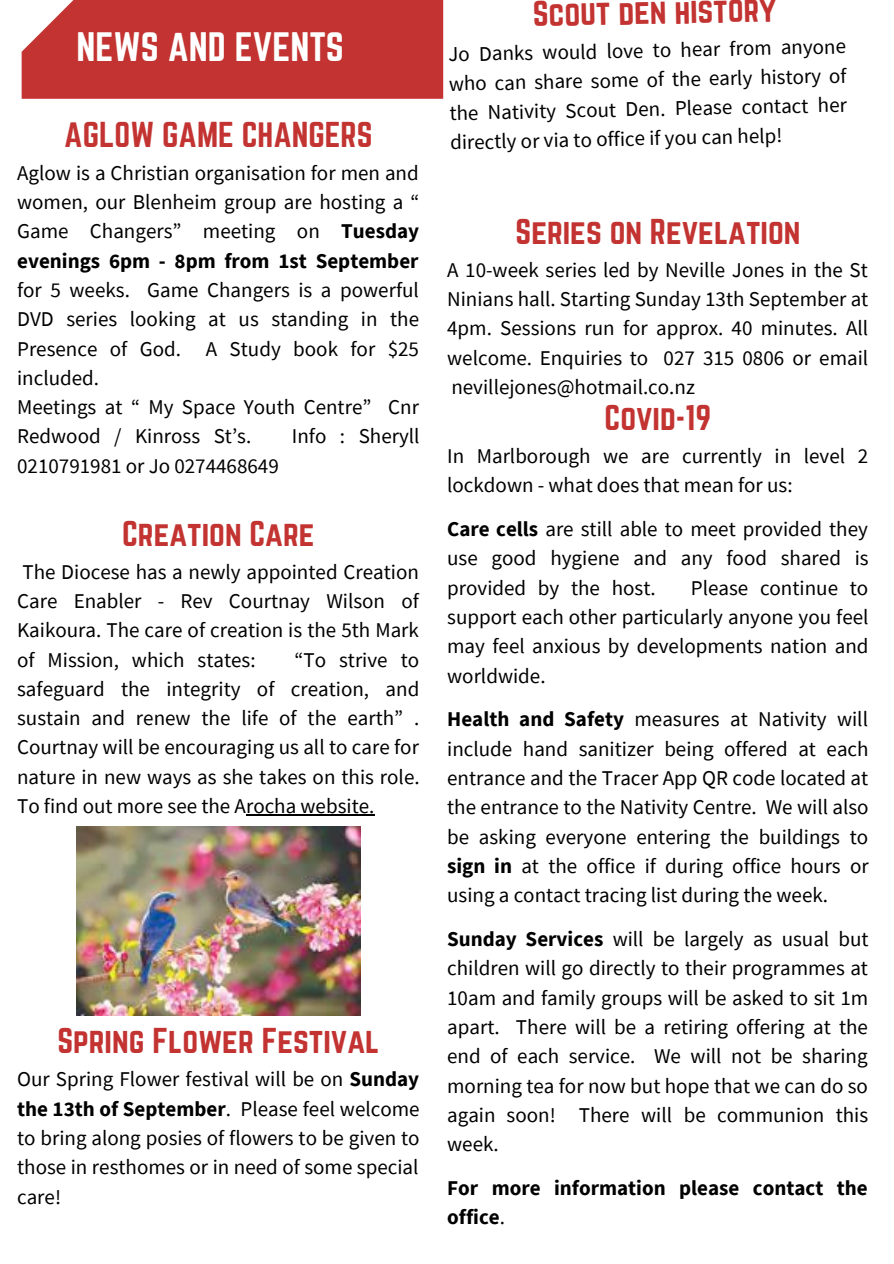
<style>
.page{position:relative;width:894px;height:1264px;background:#fff}
.page>*{position:absolute;margin:0;border:0;box-sizing:border-box;transform-origin:0 0}
.t1{font:36px "Norwester";color:#fff}
.t2{font:31.5px "Norwester";color:#c23331}
.t3{font:21px/29.2px "Source Sans Pro";color:#000;text-align:justify}
.t4{font:700 21px/29.2px "Source Sans Pro";color:#000}
.s1{font-weight:700}
.s2{font-weight:400}
</style>
<div class="page">
<div style="left:22px;top:0;width:421px;height:99px;background:#c23331"></div>
<hr style="left:246px;top:814px;width:128px;height:1px;background:#000">
<img style="left:76px;top:826px;width:284px;height:189px">
<h1 class="t1" style="left:76px;top:30px;width:269px">NEWS AND EVENTS</h1>
<h2 class="t2" style="left:64px;top:119px;width:310px">AGLOW GAME CHANGERS</h2>
<p class="t3" style="left:17px;top:158px;width:404px">Aglow is a Christian organisation for men and women, our Blenheim group are hosting a “ Game Changers” meeting on <span class="s1">Tuesday evenings 6pm - 8pm from 1st September</span></p>
<p class="t3" style="left:17px;top:275px;width:403px;text-align:left">for 5 weeks. Game Changers is a powerful<br>DVD series looking at us standing in the<br>Presence of God. A Study book for $25 included.<br>Meetings at “ My Space Youth Centre” Cnr<br>Redwood / Kinross St’s.</p>
<p class="t3" style="left:292px;top:421px;width:129px">Info : Sheryll</p>
<p class="t3" style="left:17px;top:450px;width:263px">0210791981 or Jo 0274468649</p>
<h2 class="t2" style="left:122px;top:518px;width:194px">Creation Care</h2>
<p class="t3" style="left:17px;top:556px;width:403px">The Diocese has a newly appointed Creation Care Enabler - Rev Courtnay Wilson of Kaikoura. The care of creation is the 5th Mark of Mission, which states:</p>
<p class="t3" style="left:17px;top:644px;width:404px;text-indent:277px">“To strive to safeguard the integrity of creation, and sustain and renew the life of the earth” .<br>Courtnay will be encouraging us all to care for nature in new ways as she takes on this role.<br>To find out more see the Arocha website.</p>
<h2 class="t2" style="left:57px;top:1025px;width:323px">Spring Flower Festival</h2>
<p class="t3" style="left:17px;top:1064px;width:404px">Our Spring Flower festival will be on <span class="s1">Sunday the 13th of September</span>. Please feel welcome to bring along posies of flowers to be given to those in resthomes or in need of some special care!</p>
<h2 class="t2" style="left:532px;top:-1px;width:244px;rotate:-1deg">Scout den history</h2>
<p class="t3" style="left:448px;top:39px;width:399px;rotate:-1deg">Jo Danks would love to hear from anyone who can share some of the early history of the Nativity Scout Den. Please contact her directly or via to office if you can help!</p>
<h2 class="t2" style="left:515px;top:216px;width:286px">Series on Revelation</h2>
<p class="t3" style="left:447px;top:255px;width:422px">A 10-week series led by Neville Jones in the St Ninians hall. Starting Sunday 13th September at 4pm. Sessions run for approx. 40 minutes. All welcome. Enquiries to 027 315 0806 or email nevillejones@hotmail.co.nz</p>
<h2 class="t2" style="left:604px;top:402px;width:108px">Covid-19</h2>
<p class="t3" style="left:447px;top:441px;width:422px">In Marlborough we are currently in level 2 lockdown - what does that mean for us:</p>
<p class="t3" style="left:447px;top:514px;width:423px"><span class="s1">Care cells</span> are still able to meet provided they use good hygiene and any food shared is provided by the host.</p>
<p class="t3" style="left:447px;top:572px;width:423px;text-indent:243px">Please continue to support each other particularly anyone you feel may feel anxious by developments nation and worldwide.</p>
<p class="t3" style="left:447px;top:704px;width:423px"><span class="s1">Health and Safety</span> measures at Nativity will include hand sanitizer being offered at each entrance and the Tracer App QR code located at the entrance to the Nativity Centre. We will also be asking everyone entering the buildings to <span class="s1">sign in</span> at the office if during office hours or using a contact tracing list during the week.</p>
<p class="t3" style="left:447px;top:924px;width:423px"><span class="s1">Sunday Services</span> will be largely as usual but children will go directly to their programmes at 10am and family groups will be asked to sit 1m apart. There will be a retiring offering at the end of each service. We will not be sharing morning tea for now but hope that we can do so again soon! There will be communion this week.</p>
<p class="t4" style="left:447px;top:1172px;width:422px">For more information please contact the office<span class="s2">.</span></p>
</div>
